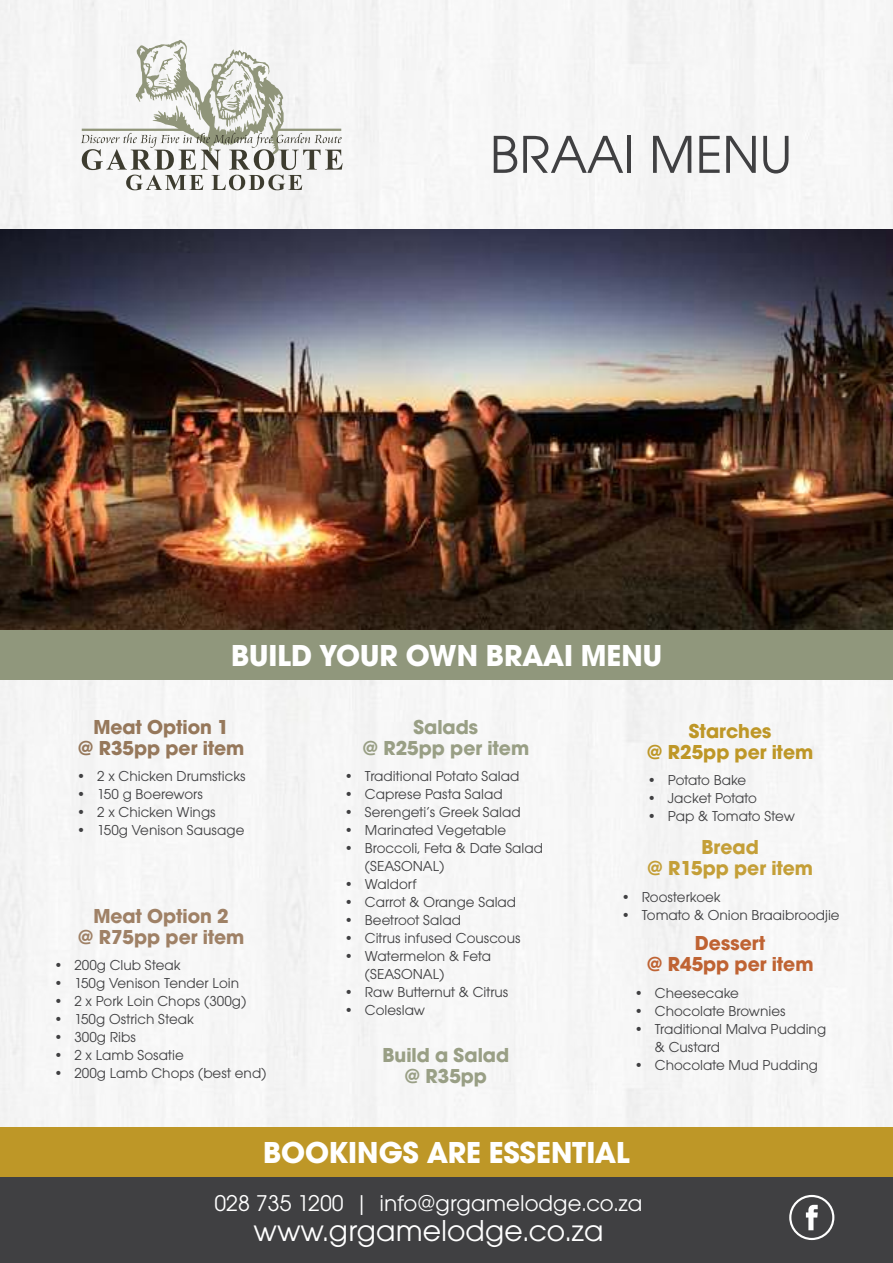
<style>
.page{position:relative;width:893px;height:1263px;background:#fff}
.page>*{position:absolute;margin:0;border:0;box-sizing:border-box;transform-origin:0 0}
.t1{font:55.5px "Avant Garde Gothic Itc T";color:#404042}
.t2{font:700 31.5px "Avant Garde Gothic Itc T";color:#fff}
.t3{font:31.5px "Avant Garde Gothic Itc T";color:#fff}
.t4{font:23.7px "Avant Garde Gothic Itc T";color:#fff}
.t5{font:700 21px/21px "Avant Garde Gothic Itc T";color:#999f85;text-align:center}
.t6{font:700 21px/21px "Avant Garde Gothic Itc T";color:#96785b;text-align:center}
.t7{font:700 21px/21px "Avant Garde Gothic Itc T";color:#9f8166;text-align:center}
.t8{font:700 21px/21px "Avant Garde Gothic Itc T";color:#be9727;text-align:center}
.t9{font:700 21px/21px "Avant Garde Gothic Itc T";color:#bf6333;text-align:center}
.t10{font:700 21px/21px "Avant Garde Gothic Itc T";color:#c49f38;text-align:center}
.t11{font:15px/18px "Avant Garde Gothic Itc T";color:#404042}
</style>
<div class="page">
<div style="left:0;top:1174px;width:893px;height:89px;background:#404042"></div>
<div style="left:789px;top:1195px;width:45px;height:45px;border:2px solid #fff;border-radius:50%"></div>
<svg style="left:806px;top:1205px;width:12px;height:25px"></svg>
<svg style="left:81px;top:40px;width:262px;height:150px"></svg>
<img style="left:0;top:229px;width:893px;height:401px">
<div style="left:0;top:630px;width:893px;height:50px;background:#90977c"></div>
<div style="left:0;top:1127px;width:893px;height:50px;background:#be9727"></div>
<h1 class="t1" style="left:490px;top:135px;width:304px">BRAAI MENU</h1>
<h2 class="t2" style="left:231px;top:645px;width:432px">BUILD YOUR OWN BRAAI MENU</h2>
<h3 class="t6" style="left:78px;top:718px;width:168px">Meat Option 1<br>@ R35pp per item</h3>
<p class="t11" style="left:76px;top:769px;width:171px">• 2 x Chicken Drumsticks</p>
<p class="t11" style="left:76px;top:787px;width:128px">• 150 g Boerewors</p>
<p class="t11" style="left:76px;top:805px;width:141px">• 2 x Chicken Wings</p>
<p class="t11" style="left:76px;top:823px;width:170px">• 150g Venison Sausage</p>
<h3 class="t7" style="left:78px;top:907px;width:168px">Meat Option 2<br>@ R75pp per item</h3>
<p class="t11" style="left:53px;top:957px;width:129px">• 200g Club Steak</p>
<p class="t11" style="left:53px;top:975px;width:187px">• 150g Venison Tender Loin</p>
<p class="t11" style="left:53px;top:993px;width:194px">• 2 x Pork Loin Chops (300g)</p>
<p class="t11" style="left:53px;top:1011px;width:142px">• 150g Ostrich Steak</p>
<p class="t11" style="left:53px;top:1029px;width:84px">• 300g Ribs</p>
<p class="t11" style="left:53px;top:1047px;width:132px">• 2 x Lamb Sosatie</p>
<p class="t11" style="left:53px;top:1065px;width:215px">• 200g Lamb Chops (best end)</p>
<h3 class="t5" style="left:362px;top:718px;width:168px">Salads<br>@ R25pp per item</h3>
<p class="t11" style="left:344px;top:769px;width:177px">• Traditional Potato Salad</p>
<p class="t11" style="left:344px;top:787px;width:160px">• Caprese Pasta Salad</p>
<p class="t11" style="left:344px;top:805px;width:178px">• Serengeti’s Greek Salad</p>
<p class="t11" style="left:344px;top:823px;width:164px">• Marinated Vegetable</p>
<p class="t11" style="left:365px;top:841px;width:180px;text-indent:-21px">• Broccoli, Feta &amp; Date Salad (SEASONAL)</p>
<p class="t11" style="left:344px;top:877px;width:74px">• Waldorf</p>
<p class="t11" style="left:344px;top:895px;width:174px">• Carrot &amp; Orange Salad</p>
<p class="t11" style="left:344px;top:913px;width:119px">• Beetroot Salad</p>
<p class="t11" style="left:344px;top:931px;width:178px">• Citrus infused Couscous</p>
<p class="t11" style="left:365px;top:949px;width:128px;text-indent:-21px">• Watermelon &amp; Feta (SEASONAL)</p>
<p class="t11" style="left:344px;top:985px;width:166px">• Raw Butternut &amp; Citrus</p>
<p class="t11" style="left:344px;top:1003px;width:83px">• Coleslaw</p>
<h3 class="t5" style="left:382px;top:1046px;width:128px">Build a Salad @ R35pp</h3>
<h3 class="t8" style="left:647px;top:722px;width:168px">Starches<br>@ R25pp per item</h3>
<p class="t11" style="left:647px;top:773px;width:101px">• Potato Bake</p>
<p class="t11" style="left:647px;top:791px;width:112px">• Jacket Potato</p>
<p class="t11" style="left:647px;top:809px;width:149px">• Pap &amp; Tomato Stew</p>
<h3 class="t10" style="left:647px;top:838px;width:167px">Bread<br>@ R15pp per item</h3>
<p class="t11" style="left:621px;top:889px;width:102px">• Roosterkoek</p>
<p class="t11" style="left:621px;top:907px;width:220px">• Tomato &amp; Onion Braaibroodjie</p>
<h3 class="t9" style="left:647px;top:934px;width:168px">Dessert<br>@ R45pp per item</h3>
<p class="t11" style="left:634px;top:985px;width:107px">• Cheesecake</p>
<p class="t11" style="left:634px;top:1003px;width:153px">• Chocolate Brownies</p>
<p class="t11" style="left:655px;top:1021px;width:173px;text-indent:-21px">• Traditional Malva Pudding &amp; Custard</p>
<p class="t11" style="left:634px;top:1057px;width:186px">• Chocolate Mud Pudding</p>
<h2 class="t2" style="left:263px;top:1142px;width:368px">BOOKINGS ARE ESSENTIAL</h2>
<h3 class="t4" style="left:214px;top:1195px;width:430px">028 735 1200 | info@grgamelodge.co.za</h3>
<h2 class="t3" style="left:253px;top:1219px;width:352px">www.grgamelodge.co.za</h2>
</div>
